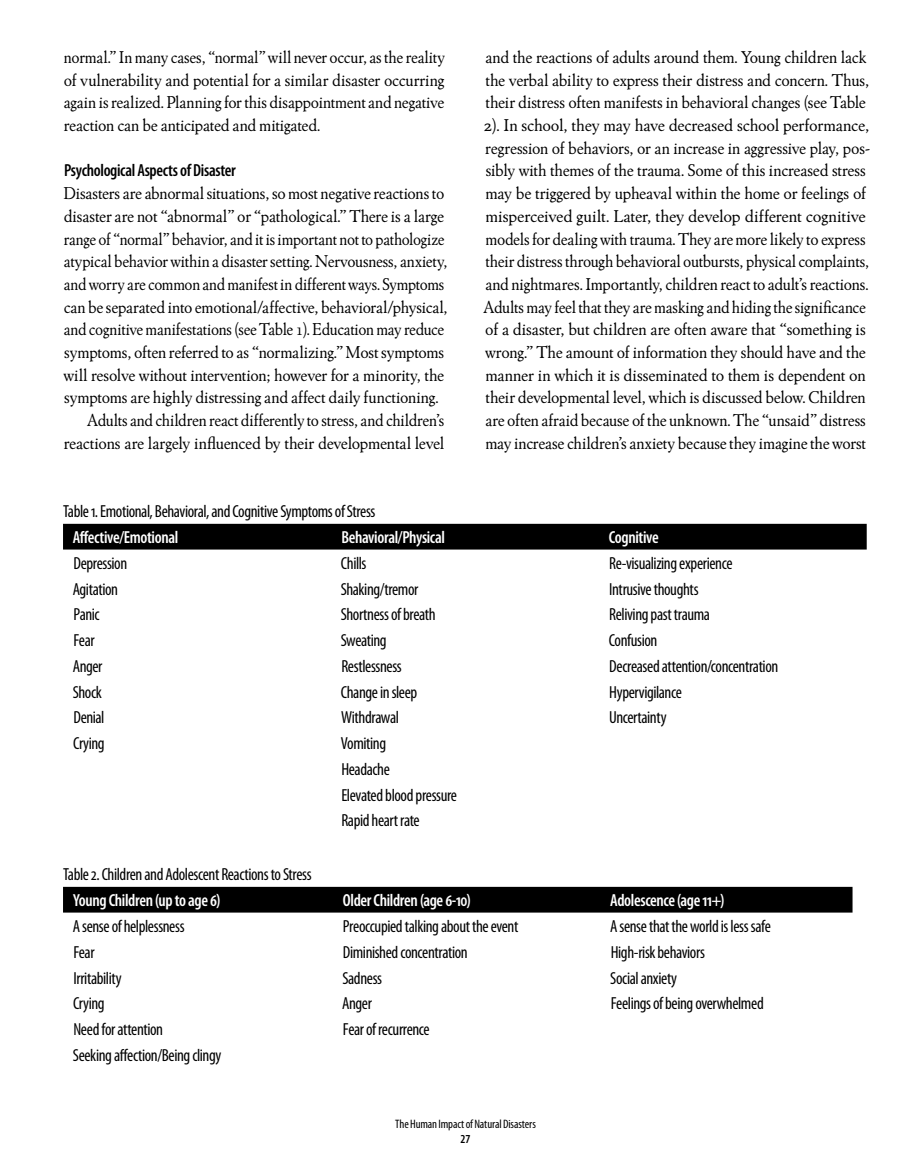
<style>
.page{position:relative;width:914px;height:1166px;background:#fff}
.page>*{position:absolute;margin:0;border:0;box-sizing:border-box;transform-origin:0 0}
.t1{font:17.85px/22.8px "Winchester New ITC Book OS";letter-spacing:-.015em;color:#000}
.t2{font:17.85px/22.8px "Winchester New ITC Book OS";letter-spacing:-.015em;color:#000;text-align:justify;scale:.94 1}
.t3{font:17.85px "Winchester New ITC Book OS";letter-spacing:-.015em;color:#000;scale:.93 1}
.t4{font:17.85px "Winchester New ITC Book OS";letter-spacing:-.015em;color:#000;scale:.96 1}
.t5{font:condensed 17.5px/25.7px "Myriad Pro";letter-spacing:-.025em;color:#000}
.t6{font:600 condensed 17.5px "Myriad Pro";letter-spacing:-.02em;color:#fff}
.t7{font:600 condensed 17.5px "Myriad Pro";letter-spacing:-.02em;color:#000}
.t8{font:condensed 12.25px "Myriad Pro";letter-spacing:-.01em;color:#000}
.t9{font:600 condensed 12.25px "Myriad Pro";color:#000}
</style>
<div class="page">
<div style="left:63px;top:524px;width:803px;height:25px;background:#000"></div>
<div style="left:63px;top:886px;width:789px;height:26px;background:#000"></div>
<p class="t2" style="left:64px;top:45px;width:407px">normal.” In many cases, “normal” will never occur, as the reality of vulnerability and potential for a similar disaster occurring again is realized. Planning for this disappointment and negative reaction can be anticipated and mitigated.</p>
<p class="t7" style="left:64px;top:161px;width:173px">Psychological Aspects of Disaster</p>
<p class="t4" style="left:63px;top:182px;width:398px">Disasters are abnormal situations, so most negative reactions to</p>
<p class="t1" style="left:64px;top:204px;width:382px">disaster are not “abnormal” or “pathological.” There is a large</p>
<p class="t3" style="left:64px;top:228px;width:411px">range of “normal” behavior, and it is important not to pathologize</p>
<p class="t2" style="left:64px;top:250px;width:410px">atypical behavior within a disaster setting. Nervousness, anxiety,</p>
<p class="t3" style="left:64px;top:273px;width:410px">and worry are common and manifest in different ways. Symptoms</p>
<p class="t4" style="left:64px;top:296px;width:401px">can be separated into emotional/affective, behavioral/physical,</p>
<p class="t3" style="left:64px;top:319px;width:410px">and cognitive manifestations (see Table 1). Education may reduce</p>
<p class="t1" style="left:64px;top:340px;width:381px">symptoms, often referred to as “normalizing.” Most symptoms</p>
<p class="t1" style="left:64px;top:363px;width:382px">will resolve without intervention; however for a minority, the</p>
<p class="t1" style="left:64px;top:386px;width:376px">symptoms are highly distressing and affect daily functioning.</p>
<p class="t2" style="left:87px;top:408px;width:381px">Adults and children react differently to stress, and children’s</p>
<p class="t1" style="left:64px;top:431px;width:382px">reactions are largely influenced by their developmental level</p>
<p class="t1" style="left:483px;top:45px;width:388px">and the reactions of adults around them. Young children lack the verbal ability to express their distress and concern. Thus, their distress often manifests in behavioral changes (see Table 2). In school, they may have decreased school performance, regression of behaviors, or an increase in aggressive play, pos&shy;sibly with themes of the trauma. Some of this increased stress may be triggered by upheaval within the home or feelings of misperceived guilt. Later, they develop different cognitive models for dealing with trauma. They are more likely to express their distress through behavioral outbursts, physical complaints, and nightmares. Importantly, children react to adult’s reactions.<br>Adults may feel that they are masking and hiding the significance of a disaster, but children are often aware that “something is wrong.” The amount of information they should have and the manner in which it is disseminated to them is dependent on their developmental level, which is discussed below. Children are often afraid because of the unknown. The “unsaid” distress may increase children’s anxiety because they imagine the worst</p>
<p class="t5" style="left:63px;top:498px;width:314px">Table 1. Emotional, Behavioral, and Cognitive Symptoms of Stress</p>
<p class="t6" style="left:73px;top:528px;width:107px">Affective/Emotional</p>
<p class="t6" style="left:341px;top:528px;width:105px">Behavioral/Physical</p>
<p class="t6" style="left:609px;top:528px;width:51px">Cognitive</p>
<p class="t5" style="left:73px;top:550px;width:55px">Depression</p>
<p class="t5" style="left:341px;top:550px;width:27px">Chills</p>
<p class="t5" style="left:609px;top:550px;width:125px">Re-visualizing experience</p>
<p class="t5" style="left:73px;top:576px;width:47px">Agitation</p>
<p class="t5" style="left:341px;top:576px;width:79px">Shaking/tremor</p>
<p class="t5" style="left:609px;top:576px;width:91px">Intrusive thoughts</p>
<p class="t5" style="left:73px;top:602px;width:28px">Panic</p>
<p class="t5" style="left:341px;top:602px;width:96px">Shortness of breath</p>
<p class="t5" style="left:609px;top:602px;width:102px">Reliving past trauma</p>
<p class="t5" style="left:73px;top:628px;width:23px">Fear</p>
<p class="t5" style="left:341px;top:628px;width:47px">Sweating</p>
<p class="t5" style="left:609px;top:628px;width:50px">Confusion</p>
<p class="t5" style="left:73px;top:653px;width:31px">Anger</p>
<p class="t5" style="left:341px;top:653px;width:62px">Restlessness</p>
<p class="t5" style="left:609px;top:653px;width:170px">Decreased attention/concentration</p>
<p class="t5" style="left:73px;top:679px;width:31px">Shock</p>
<p class="t5" style="left:341px;top:679px;width:78px">Change in sleep</p>
<p class="t5" style="left:609px;top:679px;width:74px">Hypervigilance</p>
<p class="t5" style="left:73px;top:705px;width:33px">Denial</p>
<p class="t5" style="left:341px;top:705px;width:60px">Withdrawal</p>
<p class="t5" style="left:609px;top:705px;width:59px">Uncertainty</p>
<p class="t5" style="left:73px;top:731px;width:33px">Crying</p>
<p class="t5" style="left:341px;top:731px;width:118px">Vomiting<br>Headache<br>Elevated blood pressure<br>Rapid heart rate</p>
<p class="t5" style="left:63px;top:861px;width:250px">Table 2. Children and Adolescent Reactions to Stress</p>
<p class="t6" style="left:73px;top:891px;width:149px">Young Children (up to age 6)</p>
<p class="t6" style="left:343px;top:891px;width:129px">Older Children (age 6-10)</p>
<p class="t6" style="left:610px;top:891px;width:116px">Adolescence (age 11+)</p>
<p class="t5" style="left:73px;top:913px;width:113px">A sense of helplessness</p>
<p class="t5" style="left:343px;top:913px;width:177px">Preoccupied talking about the event</p>
<p class="t5" style="left:610px;top:913px;width:162px">A sense that the world is less safe</p>
<p class="t5" style="left:73px;top:939px;width:23px">Fear</p>
<p class="t5" style="left:343px;top:939px;width:126px">Diminished concentration</p>
<p class="t5" style="left:611px;top:939px;width:96px">High-risk behaviors</p>
<p class="t5" style="left:73px;top:965px;width:50px">Irritability</p>
<p class="t5" style="left:342px;top:965px;width:41px">Sadness</p>
<p class="t5" style="left:610px;top:965px;width:68px">Social anxiety</p>
<p class="t5" style="left:73px;top:991px;width:33px">Crying</p>
<p class="t5" style="left:342px;top:991px;width:31px">Anger</p>
<p class="t5" style="left:611px;top:991px;width:154px">Feelings of being overwhelmed</p>
<p class="t5" style="left:73px;top:1016px;width:91px">Need for attention</p>
<p class="t5" style="left:343px;top:1016px;width:88px">Fear of recurrence</p>
<p class="t5" style="left:73px;top:1042px;width:150px">Seeking affection/Being clingy</p>
<p class="t8" style="left:395px;top:1117px;width:142px">The Human Impact of Natural Disasters</p>
<p class="t9" style="left:460px;top:1131px;width:11px">27</p>
</div>
